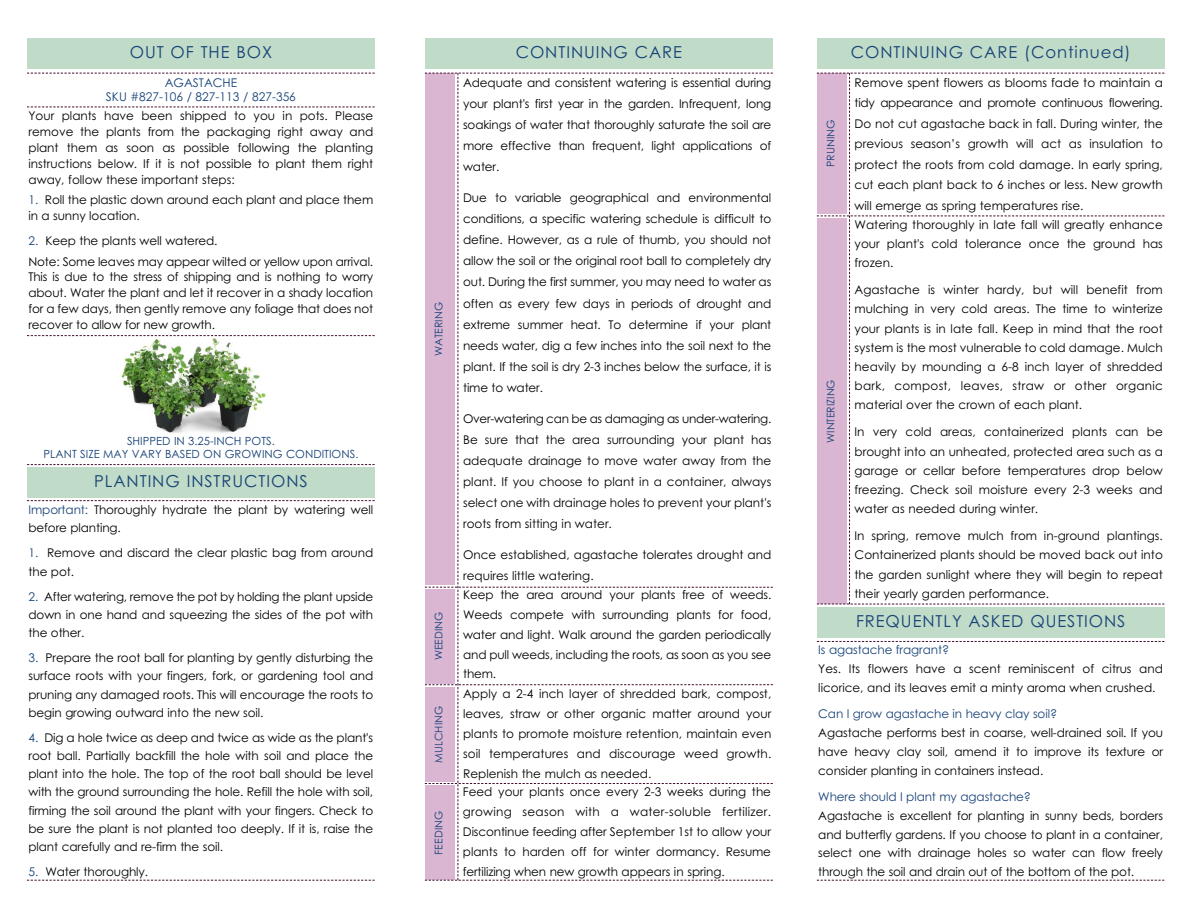
<style>
.page{position:relative;width:1188px;height:918px;background:#fff}
.page>*{position:absolute;margin:0;border:0;box-sizing:border-box;transform-origin:0 0}
.t1{font:16.5px "Century Gothic";letter-spacing:.055em;color:#184378}
.t2{font:12px/21.1px "Century Gothic";letter-spacing:-.01em;color:#000;text-align:justify}
.t3{font:12px/14.4px "Century Gothic";letter-spacing:-.01em;color:#184378;text-align:center}
.t4{font:11.25px/13.5px "Century Gothic";color:#184378;text-align:center}
.t5{font:10.5px "Century Gothic";color:#184378}
.s1{color:#184378}
</style>
<div class="page">
<div style="left:27px;top:467px;width:348px;height:31px;background:#c0dbc7"></div>
<svg style="left:27px;top:335px;width:348px;height:1px"></svg>
<svg style="left:27px;top:464px;width:348px;height:1px"></svg>
<svg style="left:27px;top:500px;width:348px;height:1px"></svg>
<div style="left:817px;top:38px;width:348px;height:31px;background:#c0dbc7"></div>
<div style="left:817px;top:608px;width:348px;height:30px;background:#c0dbc7"></div>
<svg style="left:817px;top:641px;width:347px;height:1px"></svg>
<svg style="left:27px;top:880px;width:348px;height:1px"></svg>
<svg style="left:817px;top:880px;width:347px;height:1px"></svg>
<div style="left:425px;top:38px;width:348px;height:31px;background:#c0dbc7"></div>
<svg style="left:27px;top:73px;width:348px;height:1px"></svg>
<div style="left:27px;top:38px;width:348px;height:31px;background:#c0dbc7"></div>
<svg style="left:27px;top:107px;width:348px;height:1px"></svg>
<img style="left:120px;top:338px;width:146px;height:95px">
<svg style="left:817px;top:73px;width:347px;height:532px"></svg>
<svg style="left:425px;top:73px;width:348px;height:808px"></svg>
<h1 class="t1" style="left:130px;top:42px;width:144px">OUT OF THE BOX</h1>
<h1 class="t1" style="left:516px;top:42px;width:168px">CONTINUING CARE</h1>
<p class="t3" style="left:106px;top:75px;width:191px">AGASTACHE<br>SKU #827-106 / 827-113 / 827-356</p>
<p class="t2" style="left:28px;top:108px;width:346px;line-height:15.9px">Your plants have been shipped to you in pots. Please remove the plants from the packaging right away and plant them as soon as possible following the planting instructions below. If it is not possible to plant them right away, follow these important steps:</p>
<p class="t2" style="left:28px;top:192px;width:346px;line-height:15.9px"><span class="s1">1.</span> Roll the plastic down around each plant and place them in a sunny location.</p>
<p class="t2" style="left:28px;top:231px;width:346px;line-height:20.4px"><span class="s1">2.</span> Keep the plants well watered.<br>Note: Some leaves may appear wilted or yellow upon arrival.</p>
<p class="t2" style="left:28px;top:269px;width:346px;line-height:15.9px">This is due to the stress of shipping and is nothing to worry about. Water the plant and let it recover in a shady location for a few days, then gently remove any foliage that does not recover to allow for new growth.</p>
<p class="t2" style="left:463px;top:72px;width:310px">Adequate and consistent watering is essential during your plant's first year in the garden. Infrequent, long soakings of water that thoroughly saturate the soil are more effective than frequent, light applications of water.</p>
<p class="t2" style="left:463px;top:187px;width:310px">Due to variable geographical and environmental conditions, a specific watering schedule is difficult to define. However, as a rule of thumb, you should not allow the soil or the original root ball to completely dry out. During the first summer, you may need to water as often as every few days in periods of drought and extreme summer heat. To determine if your plant needs water, dig a few inches into the soil next to the plant. If the soil is dry 2-3 inches below the surface, it is time to water.</p>
<p class="t2" style="left:463px;top:408px;width:310px">Over-watering can be as damaging as under-watering.<br>Be sure that the area surrounding your plant has adequate drainage to move water away from the plant. If you choose to plant in a container, always select one with drainage holes to prevent your plant's roots from sitting in water.</p>
<p class="t2" style="left:463px;top:544px;width:310px">Once established, agastache tolerates drought and requires little watering.</p>
<p class="t5" style="left:433px;top:356px;width:55px;rotate:-90deg">WATERING</p>
<p class="t4" style="left:44px;top:434px;width:316px">SHIPPED IN 3.25-INCH POTS.<br>PLANT SIZE MAY VARY BASED ON GROWING CONDITIONS.</p>
<h1 class="t1" style="left:94px;top:472px;width:215px">PLANTING INSTRUCTIONS</h1>
<p class="t2" style="left:28px;top:501px;width:346px;line-height:18.1px"><span class="s1">Important:</span> Thoroughly hydrate the plant by watering well before planting.</p>
<p class="t2" style="left:28px;top:544px;width:346px;line-height:18.1px"><span class="s1">1.</span> Remove and discard the clear plastic bag from around the pot.</p>
<p class="t2" style="left:28px;top:587px;width:346px;line-height:18.1px"><span class="s1">2.</span> After watering, remove the pot by holding the plant upside down in one hand and squeezing the sides of the pot with the other.</p>
<p class="t2" style="left:28px;top:649px;width:346px;line-height:18.1px"><span class="s1">3.</span> Prepare the root ball for planting by gently disturbing the surface roots with your fingers, fork, or gardening tool and pruning any damaged roots. This will encourage the roots to begin growing outward into the new soil.</p>
<p class="t2" style="left:28px;top:729px;width:346px;line-height:18.1px"><span class="s1">4.</span> Dig a hole twice as deep and twice as wide as the plant's root ball. Partially backfill the hole with soil and place the plant into the hole. The top of the root ball should be level with the ground surrounding the hole. Refill the hole with soil, firming the soil around the plant with your fingers. Check to be sure the plant is not planted too deeply. If it is, raise the plant carefully and re-firm the soil.</p>
<p class="t2" style="left:28px;top:861px;width:121px"><span class="s1">5.</span> Water thoroughly.</p>
<p class="t2" style="left:463px;top:585px;width:310px;line-height:19.8px">Keep the area around your plants free of weeds.<br>Weeds compete with surrounding plants for food, water and light. Walk around the garden periodically and pull weeds, including the roots, as soon as you see them.</p>
<p class="t5" style="left:433px;top:660px;width:50px;rotate:-90deg">WEEDING</p>
<p class="t2" style="left:463px;top:683px;width:310px;line-height:20px">Apply a 2-4 inch layer of shredded bark, compost, leaves, straw or other organic matter around your plants to promote moisture retention, maintain even soil temperatures and discourage weed growth.<br>Replenish the mulch as needed.</p>
<p class="t5" style="left:433px;top:763px;width:58px;rotate:-90deg">MULCHING</p>
<p class="t2" style="left:463px;top:782px;width:310px;line-height:20px">Feed your plants once every 2-3 weeks during the growing season with a water-soluble fertilizer.<br>Discontinue feeding after September 1st to allow your plants to harden off for winter dormancy. Resume fertilizing when new growth appears in spring.</p>
<p class="t5" style="left:433px;top:855px;width:45px;rotate:-90deg">FEEDING</p>
<p class="t5" style="left:825px;top:167px;width:49px;rotate:-90deg">PRUNING</p>
<p class="t5" style="left:825px;top:443px;width:65px;rotate:-90deg">WINTERIZING</p>
<h1 class="t1" style="left:851px;top:42px;width:281px">CONTINUING CARE (Continued)</h1>
<p class="t2" style="left:855px;top:73px;width:310px;line-height:20.4px">Remove spent flowers as blooms fade to maintain a tidy appearance and promote continuous flowering.<br>Do not cut agastache back in fall. During winter, the previous season’s growth will act as insulation to protect the roots from cold damage. In early spring, cut each plant back to 6 inches or less. New growth will emerge as spring temperatures rise.</p>
<p class="t2" style="left:855px;top:215px;width:310px;line-height:19.2px">Watering thoroughly in late fall will greatly enhance your plant's cold tolerance once the ground has frozen.</p>
<p class="t2" style="left:855px;top:281px;width:310px;line-height:19.2px">Agastache is winter hardy, but will benefit from mulching in very cold areas. The time to winterize your plants is in late fall. Keep in mind that the root system is the most vulnerable to cold damage. Mulch heavily by mounding a 6-8 inch layer of shredded bark, compost, leaves, straw or other organic material over the crown of each plant.</p>
<p class="t2" style="left:855px;top:423px;width:310px;line-height:19.2px">In very cold areas, containerized plants can be brought into an unheated, protected area such as a garage or cellar before temperatures drop below freezing. Check soil moisture every 2-3 weeks and water as needed during winter.</p>
<p class="t2" style="left:855px;top:526px;width:310px;line-height:19.2px">In spring, remove mulch from in-ground plantings.<br>Containerized plants should be moved back out into the garden sunlight where they will begin to repeat their yearly garden performance.</p>
<h1 class="t1" style="left:856px;top:612px;width:271px">FREQUENTLY ASKED QUESTIONS</h1>
<p class="t3" style="left:818px;top:643px;width:132px">Is agastache fragrant?</p>
<p class="t2" style="left:818px;top:659px;width:346px;line-height:18.9px">Yes. Its flowers have a scent reminiscent of citrus and licorice, and its leaves emit a minty aroma when crushed.</p>
<p class="t3" style="left:818px;top:707px;width:240px">Can I grow agastache in heavy clay soil?</p>
<p class="t2" style="left:818px;top:723px;width:346px;line-height:18.9px">Agastache performs best in coarse, well-drained soil. If you have heavy clay soil, amend it to improve its texture or consider planting in containers instead.</p>
<p class="t3" style="left:818px;top:789px;width:214px">Where should I plant my agastache?</p>
<p class="t2" style="left:818px;top:806px;width:346px;line-height:18.9px">Agastache is excellent for planting in sunny beds, borders and butterfly gardens. If you choose to plant in a container, select one with drainage holes so water can flow freely through the soil and drain out of the bottom of the pot.</p>
</div>
